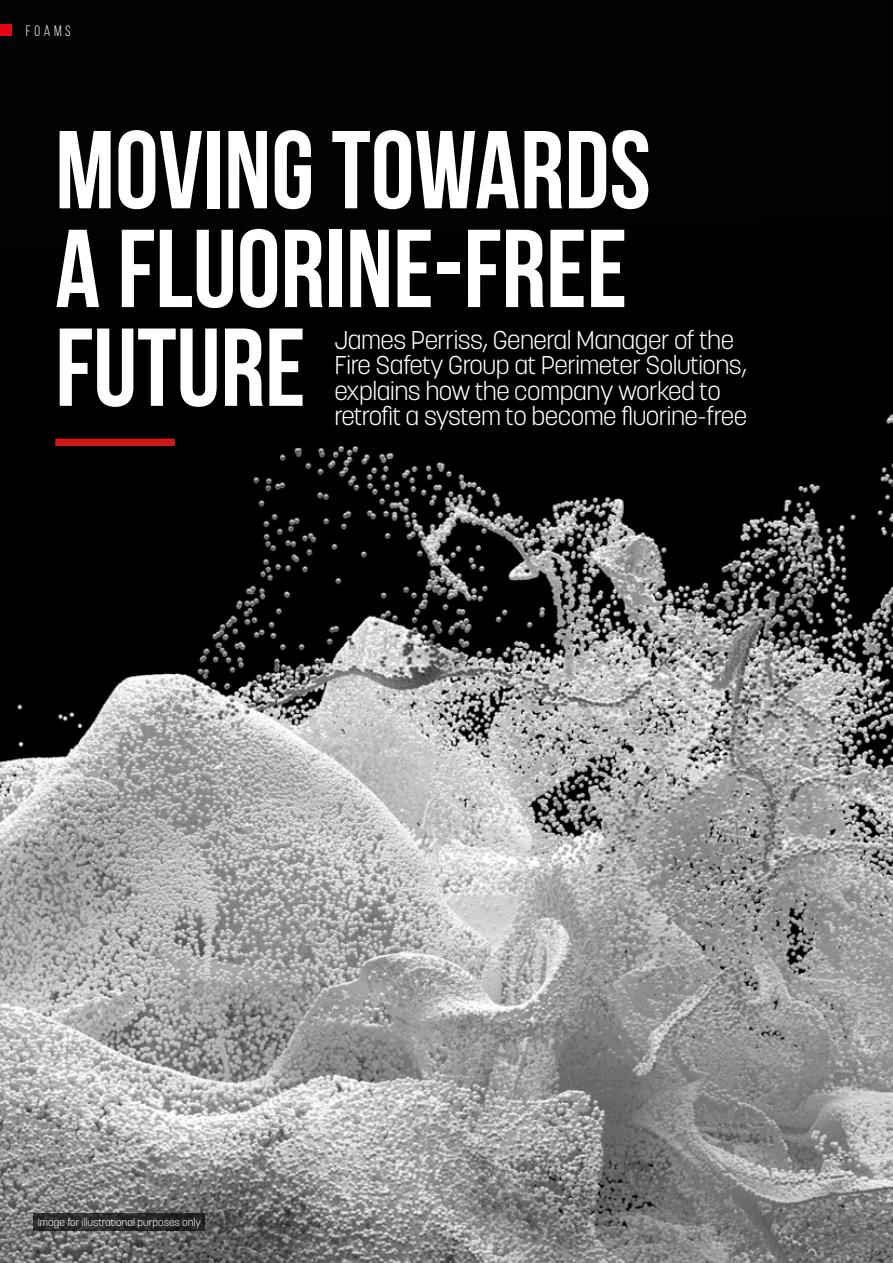
<style>
.page{position:relative;width:893px;height:1263px;background:#fff}
.page>*{position:absolute;margin:0;border:0;box-sizing:border-box;transform-origin:0 0}
.t1{font:700 110.4px/98.7px "Bebas Neue";color:#fff}
.t2{font:300 25.5px/25.5px "Korolev";letter-spacing:-.02em;color:#fff}
.t3{font:15px "Bebas Neue";letter-spacing:.24em;color:#fff}
.t4{font:300 10.5px "Korolev";color:#fff}
</style>
<div class="page">
<div style="left:0;top:0;width:893px;height:859px;background:#020304"></div>
<img style="left:0;top:414px;width:892px;height:849px">
<hr style="left:892px;top:0;width:1px;height:1263px;background:#020203">
<div style="left:0;top:25px;width:12px;height:11px;background:#e30613"></div>
<svg style="left:33px;top:1214px;width:171px;height:17px;background:#292929"></svg>
<div style="left:55px;top:438px;width:120px;height:8px;background:#cd1719"></div>
<p class="t3" style="left:26px;top:23px;width:46px">FOAMS</p>
<h1 class="t1" style="left:55px;top:119px;width:597px">MOVING TOWARDS<br>A FLUORINE-FREE<br>FUTURE</h1>
<p class="t2" style="left:334px;top:327px;width:414px">James Perriss, General Manager of the Fire Safety Group at Perimeter Solutions, explains how the company worked to retrofit a system to become fluorine-free</p>
<p class="t4" style="left:38px;top:1215px;width:165px">Image for illustrational purposes only</p>
</div>
